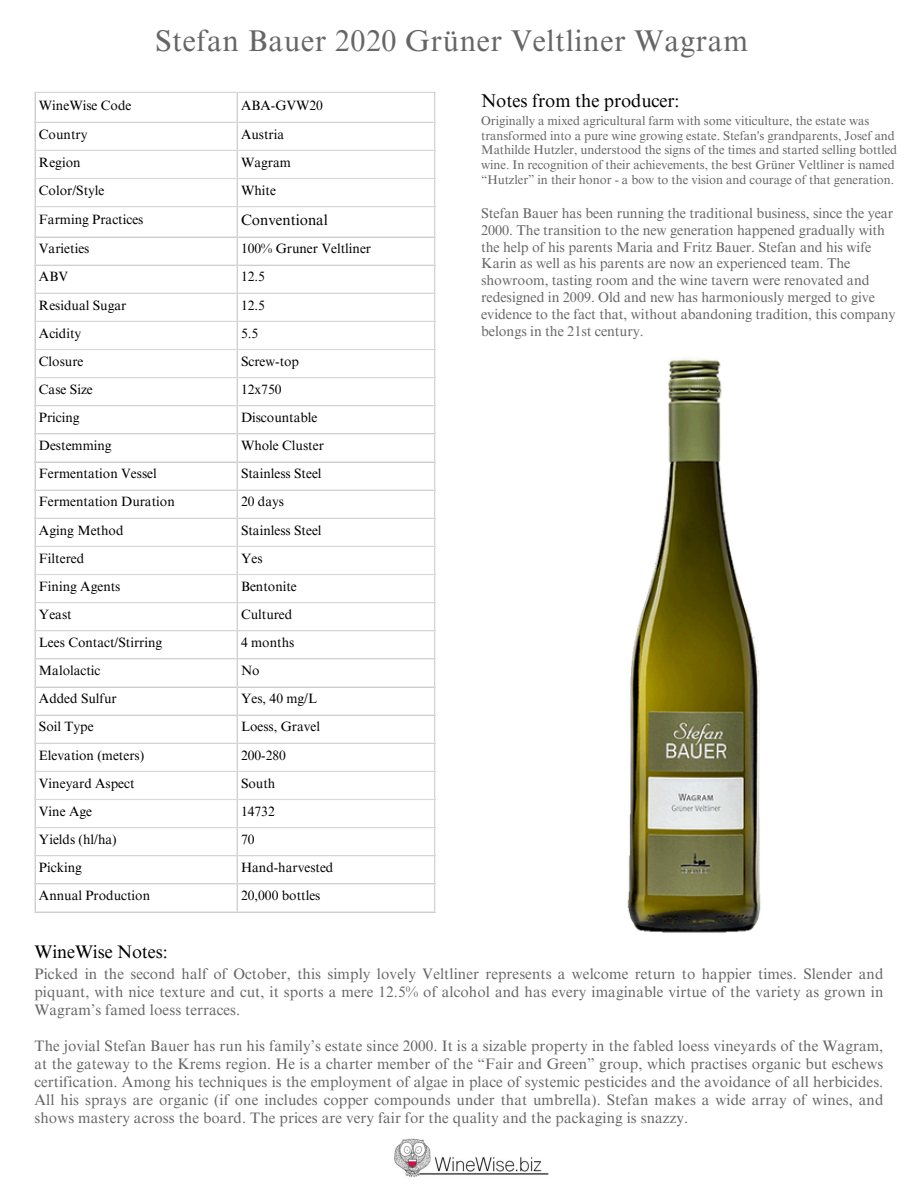
<style>
.page{position:relative;width:918px;height:1188px;background:#fff}
.page>*{position:absolute;margin:0;border:0;box-sizing:border-box;transform-origin:0 0}
.t1{font:30px "Times NRMT Pro";letter-spacing:.02em;color:#666}
.t2{font:18.45px "Times NRMT Pro";letter-spacing:-.005em;color:#000}
.t3{font:18.15px "Times NRMT Pro";letter-spacing:-.005em;color:#000}
.t4{font:15.15px/18px "Times NRMT Pro";letter-spacing:.01em;color:#666;text-align:justify}
.t5{font:15px "Times NRMT Pro";color:#000}
.t6{font:14.1px/17px "Times NRMT Pro";letter-spacing:-.005em;color:#666}
.t7{font:13.5px "Times NRMT Pro";color:#000}
.t8{font:12.6px/14.9px "Times NRMT Pro";letter-spacing:-.005em;color:#666}
</style>
<div class="page">
<img style="left:394px;top:1138px;width:155px;height:40px">
<hr style="left:34px;top:93px;width:2px;height:818px;background:#d9d9d9">
<hr style="left:237px;top:93px;width:1px;height:818px;background:#d9d9d9">
<hr style="left:434px;top:93px;width:1px;height:818px;background:#d9d9d9">
<hr style="left:34px;top:92px;width:401px;height:1px;background:#d9d9d9">
<hr style="left:34px;top:122px;width:401px;height:1px;background:#d9d9d9">
<hr style="left:34px;top:150px;width:401px;height:1px;background:#d9d9d9">
<hr style="left:34px;top:178px;width:401px;height:1px;background:#d9d9d9">
<hr style="left:34px;top:206px;width:401px;height:1px;background:#d9d9d9">
<hr style="left:34px;top:236px;width:401px;height:2px;background:#d9d9d9">
<hr style="left:34px;top:265px;width:401px;height:1px;background:#d9d9d9">
<hr style="left:34px;top:293px;width:401px;height:1px;background:#d9d9d9">
<hr style="left:34px;top:321px;width:401px;height:1px;background:#d9d9d9">
<hr style="left:34px;top:349px;width:401px;height:1px;background:#d9d9d9">
<hr style="left:34px;top:377px;width:401px;height:1px;background:#d9d9d9">
<hr style="left:34px;top:405px;width:401px;height:1px;background:#d9d9d9">
<hr style="left:34px;top:433px;width:401px;height:1px;background:#d9d9d9">
<hr style="left:34px;top:461px;width:401px;height:2px;background:#d9d9d9">
<hr style="left:34px;top:490px;width:401px;height:1px;background:#d9d9d9">
<hr style="left:34px;top:518px;width:401px;height:1px;background:#d9d9d9">
<hr style="left:34px;top:546px;width:401px;height:1px;background:#d9d9d9">
<hr style="left:34px;top:574px;width:401px;height:1px;background:#d9d9d9">
<hr style="left:34px;top:602px;width:401px;height:1px;background:#d9d9d9">
<hr style="left:34px;top:630px;width:401px;height:1px;background:#d9d9d9">
<hr style="left:34px;top:658px;width:401px;height:1px;background:#d9d9d9">
<hr style="left:34px;top:686px;width:401px;height:2px;background:#d9d9d9">
<hr style="left:34px;top:715px;width:401px;height:1px;background:#d9d9d9">
<hr style="left:34px;top:743px;width:401px;height:1px;background:#d9d9d9">
<hr style="left:34px;top:771px;width:401px;height:1px;background:#d9d9d9">
<hr style="left:34px;top:799px;width:401px;height:1px;background:#d9d9d9">
<hr style="left:34px;top:827px;width:401px;height:1px;background:#d9d9d9">
<hr style="left:34px;top:855px;width:401px;height:1px;background:#d9d9d9">
<hr style="left:34px;top:883px;width:401px;height:1px;background:#d9d9d9">
<hr style="left:34px;top:911px;width:401px;height:2px;background:#d9d9d9">
<img style="left:401px;top:351px;width:360px;height:582px">
<p class="t1" style="left:155px;top:29px;width:594px">Stefan Bauer 2020 Grüner Veltliner Wagram</p>
<p class="t7" style="left:39px;top:100px;width:94px">WineWise Code</p>
<p class="t7" style="left:241px;top:100px;width:83px">ABA-GVW20</p>
<p class="t7" style="left:39px;top:129px;width:50px">Country</p>
<p class="t7" style="left:241px;top:129px;width:45px">Austria</p>
<p class="t7" style="left:39px;top:157px;width:43px">Region</p>
<p class="t7" style="left:241px;top:157px;width:51px">Wagram</p>
<p class="t7" style="left:39px;top:185px;width:67px">Color/Style</p>
<p class="t7" style="left:241px;top:185px;width:36px">White</p>
<p class="t7" style="left:39px;top:214px;width:106px">Farming Practices</p>
<p class="t5" style="left:241px;top:214px;width:88px">Conventional</p>
<p class="t7" style="left:39px;top:244px;width:52px">Varieties</p>
<p class="t7" style="left:241px;top:244px;width:132px">100% Gruner Veltliner</p>
<p class="t7" style="left:39px;top:272px;width:31px">ABV</p>
<p class="t7" style="left:241px;top:272px;width:25px">12.5</p>
<p class="t7" style="left:39px;top:300px;width:89px">Residual Sugar</p>
<p class="t7" style="left:241px;top:300px;width:25px">12.5</p>
<p class="t7" style="left:39px;top:328px;width:44px">Acidity</p>
<p class="t7" style="left:241px;top:328px;width:19px">5.5</p>
<p class="t7" style="left:39px;top:356px;width:46px">Closure</p>
<p class="t7" style="left:241px;top:356px;width:60px">Screw-top</p>
<p class="t7" style="left:39px;top:384px;width:55px">Case Size</p>
<p class="t7" style="left:241px;top:384px;width:42px">12x750</p>
<p class="t7" style="left:39px;top:412px;width:42px">Pricing</p>
<p class="t7" style="left:241px;top:412px;width:78px">Discountable</p>
<p class="t7" style="left:39px;top:441px;width:74px">Destemming</p>
<p class="t7" style="left:241px;top:441px;width:84px">Whole Cluster</p>
<p class="t7" style="left:39px;top:469px;width:119px">Fermentation Vessel</p>
<p class="t7" style="left:241px;top:469px;width:82px">Stainless Steel</p>
<p class="t7" style="left:39px;top:497px;width:137px">Fermentation Duration</p>
<p class="t7" style="left:241px;top:497px;width:45px">20 days</p>
<p class="t7" style="left:39px;top:525px;width:86px">Aging Method</p>
<p class="t7" style="left:241px;top:525px;width:82px">Stainless Steel</p>
<p class="t7" style="left:39px;top:553px;width:47px">Filtered</p>
<p class="t7" style="left:241px;top:553px;width:23px">Yes</p>
<p class="t7" style="left:39px;top:581px;width:83px">Fining Agents</p>
<p class="t7" style="left:241px;top:581px;width:57px">Bentonite</p>
<p class="t7" style="left:39px;top:609px;width:34px">Yeast</p>
<p class="t7" style="left:241px;top:609px;width:53px">Cultured</p>
<p class="t7" style="left:39px;top:637px;width:125px">Lees Contact/Stirring</p>
<p class="t7" style="left:241px;top:637px;width:55px">4 months</p>
<p class="t7" style="left:39px;top:666px;width:63px">Malolactic</p>
<p class="t7" style="left:241px;top:666px;width:20px">No</p>
<p class="t7" style="left:39px;top:694px;width:79px">Added Sulfur</p>
<p class="t7" style="left:241px;top:694px;width:78px">Yes, 40 mg/L</p>
<p class="t7" style="left:39px;top:722px;width:56px">Soil Type</p>
<p class="t7" style="left:241px;top:722px;width:81px">Loess, Gravel</p>
<p class="t7" style="left:39px;top:750px;width:107px">Elevation (meters)</p>
<p class="t7" style="left:241px;top:750px;width:46px">200-280</p>
<p class="t7" style="left:39px;top:778px;width:97px">Vineyard Aspect</p>
<p class="t7" style="left:241px;top:778px;width:36px">South</p>
<p class="t7" style="left:39px;top:806px;width:55px">Vine Age</p>
<p class="t7" style="left:241px;top:806px;width:35px">14732</p>
<p class="t7" style="left:39px;top:834px;width:79px">Yields (hl/ha)</p>
<p class="t7" style="left:241px;top:834px;width:15px">70</p>
<p class="t7" style="left:39px;top:862px;width:45px">Picking</p>
<p class="t7" style="left:241px;top:862px;width:94px">Hand-harvested</p>
<p class="t7" style="left:39px;top:891px;width:113px">Annual Production</p>
<p class="t7" style="left:241px;top:891px;width:81px">20,000 bottles</p>
<h2 class="t2" style="left:481px;top:94px;width:200px">Notes from the producer:</h2>
<h2 class="t8" style="left:481px;top:115px;width:418px">Originally a mixed agricultural farm with some viticulture, the estate was transformed into a pure wine growing estate. Stefan's grandparents, Josef and Mathilde Hutzler, understood the signs of the times and started selling bottled wine. In recognition of their achievements, the best Grüner Veltliner is named “Hutzler” in their honor - a bow to the vision and courage of that generation.</h2>
<p class="t6" style="left:481px;top:206px;width:416px">Stefan Bauer has been running the traditional business, since the year 2000. The transition to the new generation happened gradually with the help of his parents Maria and Fritz Bauer. Stefan and his wife Karin as well as his parents are now an experienced team. The showroom, tasting room and the wine tavern were renovated and redesigned in 2009. Old and new has harmoniously merged to give evidence to the fact that, without abandoning tradition, this company belongs in the 21st century.</p>
<h2 class="t3" style="left:34px;top:945px;width:135px">WineWise Notes:</h2>
<h2 class="t4" style="left:34px;top:967px;width:850px">Picked in the second half of October, this simply lovely Veltliner represents a welcome return to happier times. Slender and piquant, with nice texture and cut, it sports a mere 12.5% of alcohol and has every imaginable virtue of the variety as grown in Wagram’s famed loess terraces.</h2>
<p class="t4" style="left:34px;top:1039px;width:850px">The jovial Stefan Bauer has run his family’s estate since 2000. It is a sizable property in the fabled loess vineyards of the Wagram, at the gateway to the Krems region. He is a charter member of the “Fair and Green” group, which practises organic but eschews certification. Among his techniques is the employment of algae in place of systemic pesticides and the avoidance of all herbicides.<br>All his sprays are organic (if one includes copper compounds under that umbrella). Stefan makes a wide array of wines, and shows mastery across the board. The prices are very fair for the quality and the packaging is snazzy.</p>
</div>
